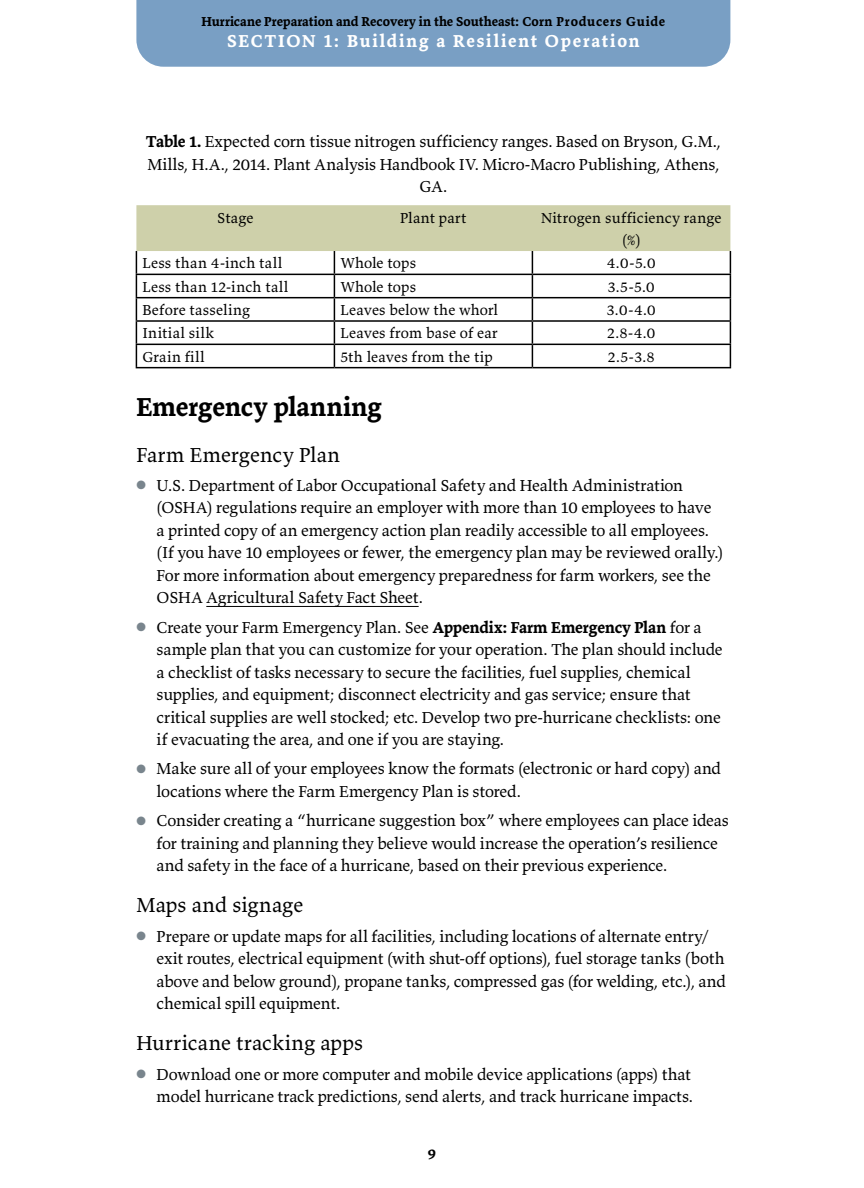
<style>
.page{position:relative;width:864px;height:1188px;background:#fff}
.page>*{position:absolute;margin:0;border:0;box-sizing:border-box;transform-origin:0 0}
.t1{font:700 27px "Valkyrie T3";color:#000}
.t2{font:21px "Valkyrie T3";letter-spacing:.005em;color:#000}
.t3{font:700 18px "Valkyrie T3";letter-spacing:.095em;color:#fff}
.t4{font:16.5px/22.5px "Valkyrie T3";letter-spacing:-.01em;color:#000}
.t5{font:15px/22.5px "Valkyrie T3";letter-spacing:.015em;color:#000;text-align:center}
.t6{font:700 15px "Valkyrie T3";color:#000}
.t7{font:700 13.5px "Valkyrie T3";letter-spacing:.005em;color:#000}
.s1{font-weight:700}
.s2{color:#79858d}
</style>
<div class="page">
<div style="left:136px;top:0;width:594px;height:67px;background:#799fc4"></div>
<hr style="left:206px;top:606px;width:213px;height:1px;background:#000">
<svg style="left:136px;top:205px;width:595px;height:162px"></svg>
<hr style="left:136px;top:367px;width:198px;height:1px;background:#000">
<hr style="left:334px;top:367px;width:198px;height:1px;background:#000">
<hr style="left:532px;top:367px;width:199px;height:1px;background:#000">
<p class="t7" style="left:202px;top:13px;width:465px">Hurricane Preparation and Recovery in the Southeast: Corn Producers Guide</p>
<p class="t3" style="left:227px;top:29px;width:414px">SECTION 1: Building a Resilient Operation</p>
<p class="t4" style="left:146px;top:130px;width:577px;text-align:center"><span class="s1">Table 1.</span> Expected corn tissue nitrogen sufficiency ranges. Based on Bryson, G.M.,<br>Mills, H.A., 2014. Plant Analysis Handbook IV. Micro-Macro Publishing, Athens,<br>GA.</p>
<p class="t5" style="left:217px;top:206px;width:38px">Stage</p>
<p class="t5" style="left:400px;top:206px;width:68px">Plant part</p>
<p class="t5" style="left:541px;top:206px;width:182px">Nitrogen sufficiency range (%)</p>
<p class="t5" style="left:142px;top:252px;width:141px">Less than 4-inch tall</p>
<p class="t5" style="left:340px;top:252px;width:77px">Whole tops</p>
<p class="t5" style="left:607px;top:252px;width:50px">4.0-5.0</p>
<p class="t5" style="left:142px;top:275px;width:147px">Less than 12-inch tall</p>
<p class="t5" style="left:340px;top:275px;width:77px">Whole tops</p>
<p class="t5" style="left:608px;top:275px;width:49px">3.5-5.0</p>
<p class="t5" style="left:142px;top:298px;width:109px">Before tasseling</p>
<p class="t5" style="left:340px;top:298px;width:159px">Leaves below the whorl</p>
<p class="t5" style="left:607px;top:298px;width:51px">3.0-4.0</p>
<p class="t5" style="left:142px;top:322px;width:73px">Initial silk</p>
<p class="t5" style="left:340px;top:322px;width:159px">Leaves from base of ear</p>
<p class="t5" style="left:607px;top:322px;width:50px">2.8-4.0</p>
<p class="t5" style="left:142px;top:345px;width:64px">Grain fill</p>
<p class="t5" style="left:340px;top:345px;width:154px">5th leaves from the tip</p>
<p class="t5" style="left:608px;top:345px;width:48px">2.5-3.8</p>
<h1 class="t1" style="left:136px;top:390px;width:247px">Emergency planning</h1>
<p class="t2" style="left:136px;top:441px;width:205px">Farm Emergency Plan</p>
<p class="t4" style="left:157px;top:474px;width:568px;text-indent:-20px"><span class="s2">●</span> U.S. Department of Labor Occupational Safety and Health Administration (OSHA) regulations require an employer with more than 10 employees to have a printed copy of an emergency action plan readily accessible to all employees. (If you have 10 employees or fewer, the emergency plan may be reviewed orally.)<br>For more information about emergency preparedness for farm workers, see the OSHA Agricultural Safety Fact Sheet.</p>
<p class="t4" style="left:157px;top:615px;width:567px;text-indent:-20px"><span class="s2">●</span> Create your Farm Emergency Plan. See <span class="s1">Appendix: Farm Emergency Plan</span> for a sample plan that you can customize for your operation. The plan should include a checklist of tasks necessary to secure the facilities, fuel supplies, chemical supplies, and equipment; disconnect electricity and gas service; ensure that critical supplies are well stocked; etc. Develop two pre-hurricane checklists: one if evacuating the area, and one if you are staying.</p>
<p class="t4" style="left:157px;top:757px;width:566px;text-indent:-20px"><span class="s2">●</span> Make sure all of your employees know the formats (electronic or hard copy) and locations where the Farm Emergency Plan is stored.</p>
<p class="t4" style="left:157px;top:809px;width:574px;text-indent:-20px"><span class="s2">●</span> Consider creating a “hurricane suggestion box” where employees can place ideas for training and planning they believe would increase the operation’s resilience and safety in the face of a hurricane, based on their previous experience.</p>
<p class="t2" style="left:136px;top:892px;width:168px">Maps and signage</p>
<p class="t4" style="left:157px;top:924px;width:571px;text-indent:-20px"><span class="s2">●</span> Prepare or update maps for all facilities, including locations of alternate entry/ exit routes, electrical equipment (with shut-off options), fuel storage tanks (both above and below ground), propane tanks, compressed gas (for welding, etc.), and chemical spill equipment.</p>
<p class="t2" style="left:136px;top:1030px;width:228px">Hurricane tracking apps</p>
<p class="t4" style="left:136px;top:1062px;width:558px;text-align:right"><span class="s2">●</span> Download one or more computer and mobile device applications (apps) that model hurricane track predictions, send alerts, and track hurricane impacts.</p>
<p class="t6" style="left:428px;top:1144px;width:10px">9</p>
</div>
